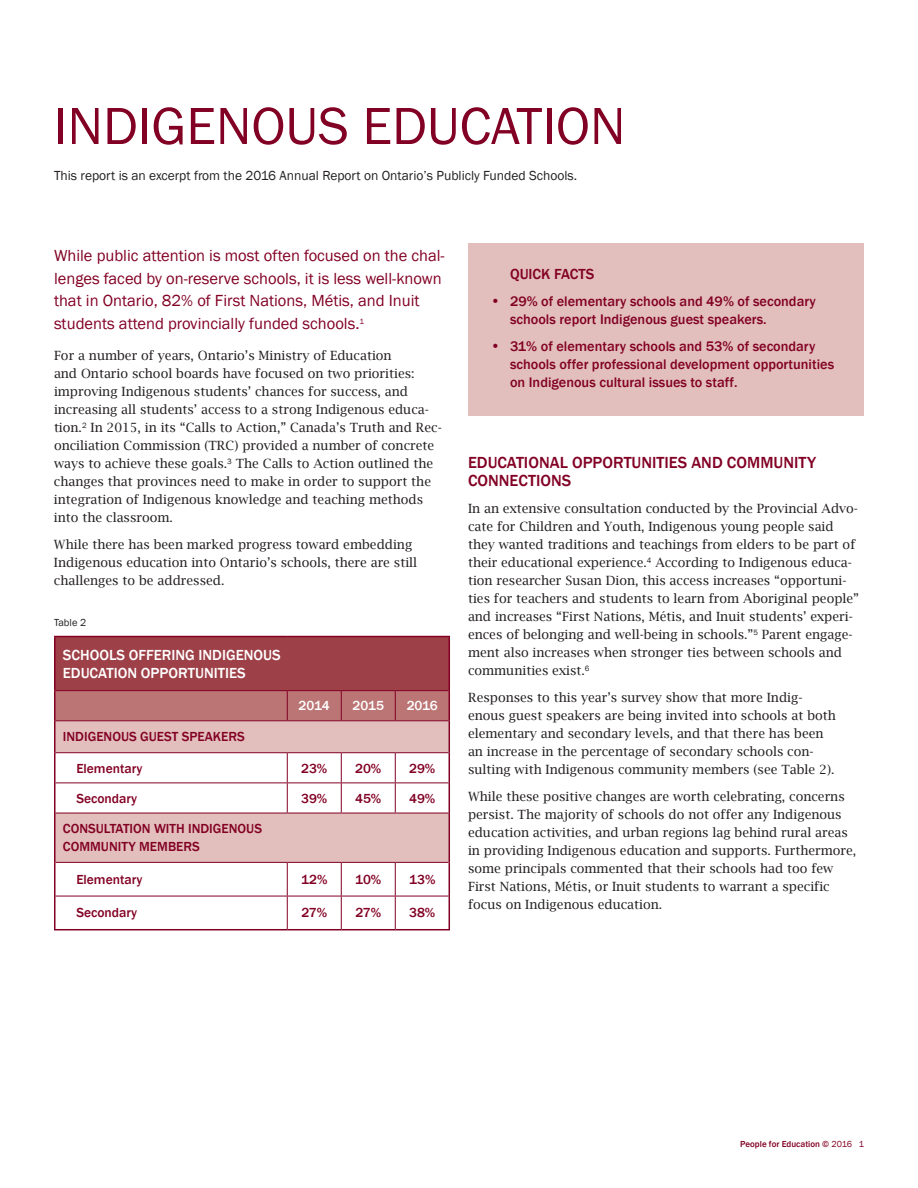
<style>
.page{position:relative;width:918px;height:1188px;background:#fff}
.page>*{position:absolute;margin:0;border:0;box-sizing:border-box;transform-origin:0 0}
.t1{font:54px "Franklin Gothic";color:#820024}
.t2{font:16.5px/22.5px "Franklin Gothic";color:#820024}
.t3{font:500 16.5px/18px "Franklin Gothic";color:#820024}
.t4{font:500 15px "Franklin Gothic";color:#fff}
.t5{font:500 15px "Franklin Gothic";color:#820024}
.t6{font:500 14.25px/18px "Franklin Gothic";color:#820024}
.t7{font:500 13.5px "Franklin Gothic";color:#820024}
.t8{font:13.5px "Franklin Gothic";color:#231f20}
.t9{font:500 13.5px "Franklin Gothic";letter-spacing:-.005em;color:#fff}
.t10{font:12.75px/18px "Lucida Bright";color:#231f20}
.t11{font:10.5px "Franklin Gothic";color:#231f20}
.t12{font:500 9px "Franklin Gothic";color:#820024}
.s1{font-size:15px}
.s2{font-weight:400}
</style>
<div class="page">
<div style="left:468px;top:243px;width:396px;height:173px;background:#e2bfbc"></div>
<div style="left:55px;top:637px;width:394px;height:54px;background:#9e4048"></div>
<svg style="left:56px;top:721px;width:393px;height:141px;fill:#e2bfbc"></svg>
<hr style="left:54px;top:636px;width:233px;height:1px;background:#820024">
<hr style="left:54px;top:637px;width:2px;height:54px;background:#820024">
<hr style="left:287px;top:636px;width:54px;height:1px;background:#820024">
<hr style="left:341px;top:636px;width:54px;height:1px;background:#820024">
<hr style="left:395px;top:636px;width:55px;height:1px;background:#820024">
<hr style="left:449px;top:637px;width:1px;height:54px;background:#820024">
<hr style="left:54px;top:691px;width:2px;height:30px;background:#820024">
<hr style="left:449px;top:691px;width:1px;height:30px;background:#820024">
<hr style="left:54px;top:721px;width:2px;height:32px;background:#820024">
<hr style="left:449px;top:721px;width:1px;height:32px;background:#820024">
<hr style="left:54px;top:753px;width:2px;height:30px;background:#820024">
<hr style="left:449px;top:753px;width:1px;height:30px;background:#820024">
<hr style="left:54px;top:783px;width:2px;height:30px;background:#820024">
<hr style="left:449px;top:783px;width:1px;height:30px;background:#820024">
<hr style="left:54px;top:813px;width:2px;height:49px;background:#820024">
<hr style="left:449px;top:813px;width:1px;height:49px;background:#820024">
<hr style="left:54px;top:862px;width:2px;height:34px;background:#820024">
<hr style="left:449px;top:862px;width:1px;height:34px;background:#820024">
<hr style="left:54px;top:896px;width:2px;height:33px;background:#820024">
<hr style="left:449px;top:896px;width:1px;height:33px;background:#820024">
<hr style="left:54px;top:929px;width:233px;height:1px;background:#820024">
<hr style="left:287px;top:929px;width:54px;height:1px;background:#820024">
<hr style="left:341px;top:929px;width:54px;height:1px;background:#820024">
<hr style="left:395px;top:929px;width:55px;height:1px;background:#820024">
<hr style="left:56px;top:690px;width:231px;height:1px;background:#820024">
<hr style="left:287px;top:690px;width:54px;height:1px;background:#820024">
<hr style="left:341px;top:690px;width:54px;height:1px;background:#820024">
<hr style="left:395px;top:690px;width:54px;height:1px;background:#820024">
<hr style="left:56px;top:752px;width:231px;height:1px;background:#820024">
<hr style="left:287px;top:752px;width:54px;height:1px;background:#820024">
<hr style="left:341px;top:752px;width:54px;height:1px;background:#820024">
<hr style="left:395px;top:752px;width:54px;height:1px;background:#820024">
<hr style="left:56px;top:783px;width:231px;height:1px;background:#820024">
<hr style="left:287px;top:783px;width:54px;height:1px;background:#820024">
<hr style="left:341px;top:783px;width:54px;height:1px;background:#820024">
<hr style="left:395px;top:783px;width:54px;height:1px;background:#820024">
<hr style="left:56px;top:813px;width:231px;height:1px;background:#820024">
<hr style="left:287px;top:813px;width:54px;height:1px;background:#820024">
<hr style="left:341px;top:813px;width:54px;height:1px;background:#820024">
<hr style="left:395px;top:813px;width:54px;height:1px;background:#820024">
<hr style="left:56px;top:862px;width:231px;height:1px;background:#820024">
<hr style="left:287px;top:862px;width:54px;height:1px;background:#820024">
<hr style="left:341px;top:862px;width:54px;height:1px;background:#820024">
<hr style="left:395px;top:862px;width:54px;height:1px;background:#820024">
<hr style="left:56px;top:896px;width:231px;height:1px;background:#820024">
<hr style="left:287px;top:896px;width:54px;height:1px;background:#820024">
<hr style="left:341px;top:896px;width:54px;height:1px;background:#820024">
<hr style="left:395px;top:896px;width:54px;height:1px;background:#820024">
<svg style="left:55px;top:691px;width:394px;height:30px;background:#b97071"></svg>
<hr style="left:287px;top:753px;width:1px;height:30px;background:#820024">
<hr style="left:341px;top:753px;width:1px;height:30px;background:#820024">
<hr style="left:395px;top:753px;width:1px;height:30px;background:#820024">
<hr style="left:287px;top:783px;width:1px;height:30px;background:#820024">
<hr style="left:341px;top:783px;width:1px;height:30px;background:#820024">
<hr style="left:395px;top:783px;width:1px;height:30px;background:#820024">
<hr style="left:287px;top:863px;width:1px;height:33px;background:#820024">
<hr style="left:341px;top:863px;width:1px;height:33px;background:#820024">
<hr style="left:395px;top:863px;width:1px;height:33px;background:#820024">
<hr style="left:287px;top:896px;width:1px;height:33px;background:#820024">
<hr style="left:341px;top:896px;width:1px;height:33px;background:#820024">
<hr style="left:395px;top:896px;width:1px;height:33px;background:#820024">
<h1 class="t1" style="left:54px;top:92px;width:464px">in digenous education</h1>
<p class="t8" style="left:54px;top:167px;width:525px">This report is an excerpt from the 2016 Annual Report on Ontario’s Publicly Funded Schools.</p>
<p class="t2" style="left:54px;top:245px;width:392px">While public attention is most often focused on the chal&shy;lenges faced by on-reserve schools, it is less well-known that in Ontario, 82% of First Nations, Métis, and Inuit students attend provincially funded schools.<sup>1</sup></p>
<p class="t10" style="left:54px;top:346px;width:389px">For a number of years, Ontario’s Ministry of Education<br>and Ontario school boards have focused on two priorities: improving Indigenous students’ chances for success, and increasing all students’ access to a strong Indigenous educa&shy;tion.<sup>2</sup> In 2015, in its “Calls to Action,” Canada’s Truth and Rec&shy;onciliation Commission (TRC) provided a number of concrete ways to achieve these goals.<sup>3</sup> The Calls to Action outlined the changes that provinces need to make in order to support the integration of Indigenous knowledge and teaching methods into the classroom.</p>
<p class="t10" style="left:54px;top:535px;width:365px">While there has been marked progress toward embedding<br>Indigenous education into Ontario’s schools, there are still challenges to be addressed.</p>
<p class="t11" style="left:54px;top:616px;width:34px">Table 2</p>
<p class="t4" style="left:63px;top:646px;width:37px">Schools</p>
<p class="t4" style="left:129px;top:646px;width:9px">offerin</p>
<p class="t4" style="left:185px;top:646px;width:61px">g Indigenous</p>
<p class="t4" style="left:63px;top:664px;width:10px">education</p>
<p class="t4" style="left:141px;top:664px;width:9px">opportunities</p>
<p class="t9" style="left:299px;top:698px;width:33px">2014</p>
<p class="t9" style="left:353px;top:698px;width:33px">2015</p>
<p class="t9" style="left:407px;top:698px;width:33px">2016</p>
<p class="t7" style="left:63px;top:729px;width:43px">Indigenous</p>
<p class="t7" style="left:140px;top:729px;width:17px">guest</p>
<p class="t7" style="left:182px;top:729px;width:9px">spea</p>
<p class="t7" style="left:213px;top:729px;width:17px">kers</p>
<p class="t7" style="left:76px;top:760px;width:68px">Elementary</p>
<p class="t7" style="left:301px;top:760px;width:28px">23%</p>
<p class="t7" style="left:355px;top:760px;width:28px">20%</p>
<p class="t7" style="left:409px;top:760px;width:28px">29%</p>
<p class="t7" style="left:76px;top:790px;width:62px">Secondary</p>
<p class="t7" style="left:301px;top:790px;width:28px">39%</p>
<p class="t7" style="left:355px;top:790px;width:28px">45%</p>
<p class="t7" style="left:409px;top:790px;width:28px">49%</p>
<p class="t7" style="left:63px;top:821px;width:16px">Consultation</p>
<p class="t7" style="left:154px;top:821px;width:77px">with Indigenous</p>
<p class="t7" style="left:63px;top:839px;width:10px">community</p>
<p class="t7" style="left:139px;top:839px;width:10px">mem</p>
<p class="t7" style="left:168px;top:839px;width:17px">bers</p>
<p class="t7" style="left:76px;top:871px;width:68px">Elementary</p>
<p class="t7" style="left:301px;top:871px;width:28px">12%</p>
<p class="t7" style="left:355px;top:871px;width:28px">10%</p>
<p class="t7" style="left:409px;top:871px;width:28px">13%</p>
<p class="t7" style="left:76px;top:905px;width:62px">Secondary</p>
<p class="t7" style="left:301px;top:905px;width:27px">27%</p>
<p class="t7" style="left:355px;top:905px;width:27px">27%</p>
<p class="t7" style="left:409px;top:905px;width:28px">38%</p>
<p class="t5" style="left:510px;top:265px;width:61px">Quick Facts</p>
<p class="t6" style="left:510px;top:292px;width:307px;text-indent:-20px"><span class="s1">•</span> 29% of elementary schools and 49% of secondary schools report Indigenous guest speakers.</p>
<p class="t6" style="left:510px;top:337px;width:326px;text-indent:-20px"><span class="s1">•</span> 31% of elementary schools and 53% of secondary schools offer professional development opportunities on Indigenous cultural issues to staff.</p>
<p class="t3" style="left:468px;top:454px;width:350px">EDUCATIONAL OPPORTUNITIES AND COMMUNITY<br>CONNECTIONS</p>
<p class="t10" style="left:468px;top:499px;width:393px">In an extensive consultation conducted by the Provincial Advo&shy;cate for Children and Youth, Indigenous young people said they wanted traditions and teachings from elders to be part of their educational experience.<sup>4</sup> According to Indigenous educa&shy;tion researcher Susan Dion, this access increases “opportuni&shy;ties for teachers and students to learn from Aboriginal people” and increases “First Nations, Métis, and Inuit students’ experi&shy;ences of belonging and well-being in schools.”<sup>5</sup> Parent engage&shy;ment also increases when stronger ties between schools and communities exist.<sup>6</sup></p>
<p class="t10" style="left:468px;top:688px;width:369px">Responses to this year’s survey show that more Indig&shy;enous guest speakers are being invited into schools at both elementary and secondary levels, and that there has been an increase in the percentage of secondary schools con&shy;sulting with Indigenous community members (see Table 2).</p>
<p class="t10" style="left:468px;top:787px;width:390px">While these positive changes are worth celebrating, concerns persist. The majority of schools do not offer any Indigenous education activities, and urban regions lag behind rural areas in providing Indigenous education and supports. Furthermore, some principals commented that their schools had too few First Nations, Métis, or Inuit students to warrant a specific focus on Indigenous education.</p>
<p class="t12" style="left:740px;top:1138px;width:125px">People for Education © <span class="s2">2016 1</span></p>
</div>
